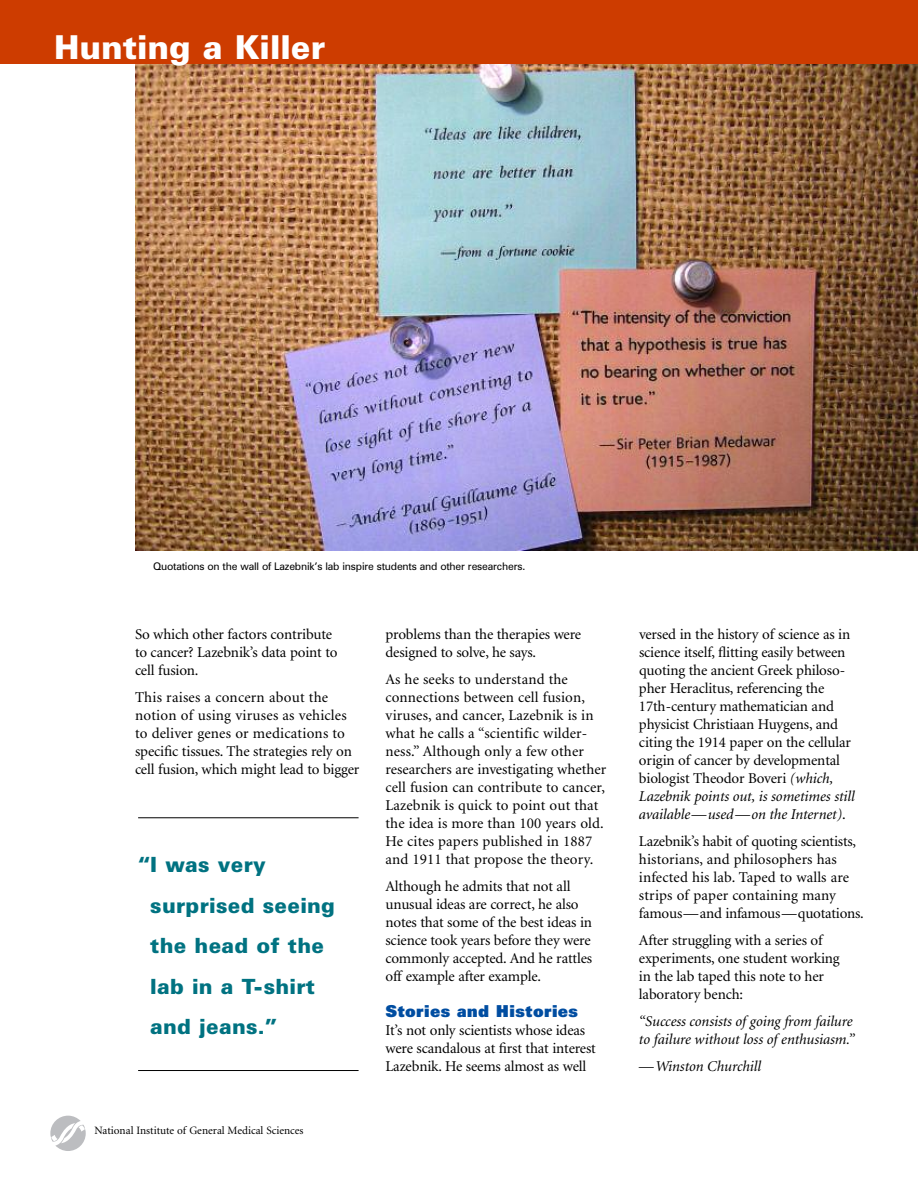
<style>
.page{position:relative;width:918px;height:1188px;background:#fff}
.page>*{position:absolute;margin:0;border:0;box-sizing:border-box;transform-origin:0 0}
.t1{font:900 33px "Zurich BT";color:#fff}
.t2{font:900 21px/40.5px "Zurich BT";letter-spacing:.015em;color:#007281}
.t3{font:900 16.5px "Zurich BT";color:#004da1}
.t4{font:15px/18px "Minion";letter-spacing:-.01em;color:#000}
.t5{font:15px/18px "Minion";letter-spacing:.01em;color:#000}
.t6{font:italic 15px/18px "Minion";letter-spacing:-.005em;color:#000}
.t7{font:11.25px "Minion";color:#000}
.t8{font:10.5px "Zurich BT";letter-spacing:-.015em;color:#000}
.s1{font-style:italic}
</style>
<div class="page">
<hr style="left:138px;top:817px;width:221px;height:1px;background:#000">
<hr style="left:138px;top:1070px;width:221px;height:1px;background:#000">
<img style="left:135px;top:64px;width:783px;height:486px">
<div style="left:0;top:0;width:918px;height:64px;background:#cd3c00"></div>
<svg style="left:50px;top:1116px;width:36px;height:35px"></svg>
<p class="t1" style="left:54px;top:35px;width:273px">Hunting a Killer</p>
<p class="t8" style="left:153px;top:562px;width:374px">Quotations on the wall of Lazebnik’s lab inspire students and other researchers.</p>
<p class="t4" style="left:135px;top:626px;width:204px">So which other factors contribute to cancer? Lazebnik’s data point to cell fusion.</p>
<p class="t5" style="left:135px;top:689px;width:226px">This raises a concern about the notion of using viruses as vehicles to deliver genes or medications to specific tissues. The strategies rely on cell fusion, which might lead to bigger</p>
<h3 class="t2" style="left:150px;top:846px;width:186px;text-indent:-12px">“I was very surprised seeing the head of the lab in a T-shirt and jeans.”</h3>
<p class="t7" style="left:94px;top:1126px;width:211px">National Institute of General Medical Sciences</p>
<p class="t4" style="left:386px;top:626px;width:197px">problems than the therapies were designed to solve, he says.</p>
<p class="t5" style="left:385px;top:671px;width:222px">As he seeks to understand the connections between cell fusion, viruses, and cancer, Lazebnik is in what he calls a “scientific wilder&shy;ness.” Although only a few other researchers are investigating whether cell fusion can contribute to cancer, Lazebnik is quick to point out that the idea is more than 100 years old.<br>He cites papers published in 1887 and 1911 that propose the theory.</p>
<p class="t4" style="left:385px;top:878px;width:208px">Although he admits that not all unusual ideas are correct, he also notes that some of the best ideas in science took years before they were commonly accepted. And he rattles off example after example.</p>
<h4 class="t3" style="left:386px;top:1005px;width:194px">Stories and Histories</h4>
<p class="t4" style="left:386px;top:1022px;width:212px">It’s not only scientists whose ideas were scandalous at first that interest<br>Lazebnik. He seems almost as well</p>
<p class="t4" style="left:639px;top:626px;width:217px">versed in the history of science as in science itself, flitting easily between quoting the ancient Greek philoso&shy;pher Heraclitus, referencing the 17th-century mathematician and physicist Christiaan Huygens, and citing the 1914 paper on the cellular origin of cancer by developmental biologist Theodor Boveri <span class="s1">(which, Lazebnik points out, is sometimes still available—used—on the Internet)</span>.</p>
<p class="t4" style="left:639px;top:833px;width:226px">Lazebnik’s habit of quoting scientists, historians, and philosophers has infected his lab. Taped to walls are strips of paper containing many famous—and infamous—quotations.</p>
<p class="t4" style="left:639px;top:932px;width:202px">After struggling with a series of experiments, one student working in the lab taped this note to her laboratory bench:</p>
<p class="t6" style="left:639px;top:1013px;width:217px">“Success consists of going from failure to failure without loss of enthusiasm.”</p>
<p class="t6" style="left:639px;top:1058px;width:124px">—Winston Churchill</p>
</div>
